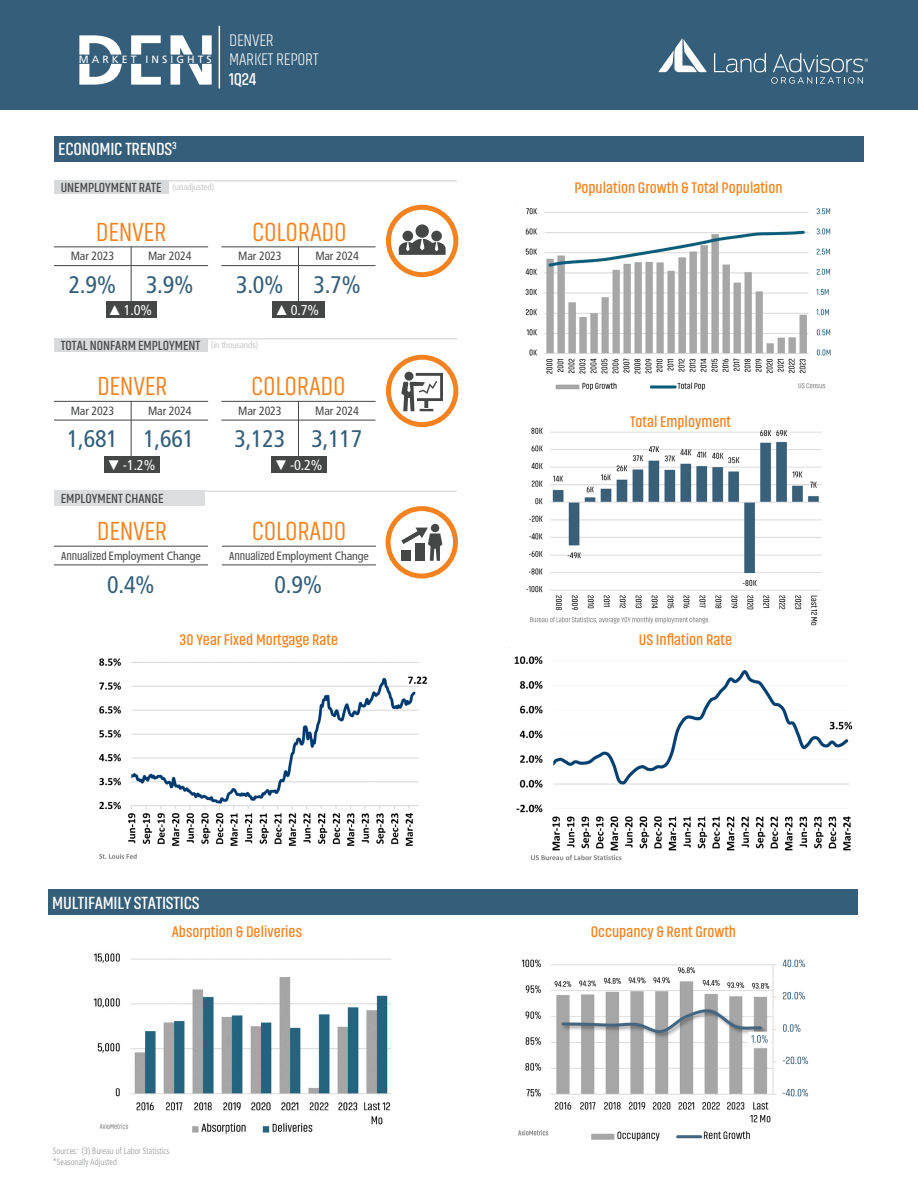
<style>
.page{position:relative;width:918px;height:1188px;background:#fff}
.page>*{position:absolute;margin:0;border:0;box-sizing:border-box;transform-origin:0 0}
.Body_Copy_Centered{font:300 27px "Akhand";letter-spacing:-.01em;color:#f58220}
.Body_Copy_Centered-2{font:condensed 24px "Frutiger LT Pro";letter-spacing:-.01em;color:#345e79}
.Body_Copy_01_Left{font:600 18px "Akhand";letter-spacing:-.01em;color:#fff}
.t1{font:200 17.4px "Akhand";letter-spacing:-.01em;color:#fff}
.t2{font:600 17.4px "Akhand";color:#fff}
.Body_Copy_Centered-3{font:600 15.75px "Akhand";color:#f58220}
.Stat_Rate_Indented_Centered{font:condensed 14.25px "Frutiger LT Pro";color:#fff}
.Subheadline_01_Left_Indented{font:600 13.5px "Akhand";color:#454646}
.Body_Copy_Centered-4{font:condensed 12px "Frutiger LT Pro";letter-spacing:-.01em;color:#454646}
.t3{font:10.5px "Frutiger LT Pro";letter-spacing:.29em;color:#fff}
.t4{font:300 condensed 9px "Frutiger LT Pro";color:#939598;scale:.93 1}
.t5{font:condensed 9px "Frutiger LT Pro";letter-spacing:-.01em;color:#c7c8ca}
.s1{font-family:"Arial Narrow";font-stretch:normal}
.s2{font-family:"Akhand";font-stretch:normal}
</style>
<div class="page">
<div style="left:0;top:0;width:918px;height:109px;background:#345e79"></div>
<svg style="left:714px;top:52px;width:154px;height:32px"></svg>
<svg style="left:659px;top:39px;width:48px;height:33px"></svg>
<hr style="left:219px;top:26px;width:1px;height:62px;background:#fff">
<div style="left:386px;top:205px;width:72px;height:72px;border:5px solid #f5821f;border-radius:50%"></div>
<svg style="left:399px;top:238px;width:47px;height:17px"></svg>
<div style="left:416px;top:224px;width:13px;height:14px;background:#454646;border-radius:50%"></div>
<div style="left:402px;top:231px;width:11px;height:10px;background:#454646;border-radius:50%"></div>
<div style="left:431px;top:231px;width:11px;height:10px;background:#454646;border-radius:50%"></div>
<div style="left:386px;top:506px;width:72px;height:73px;border:5px solid #f5821f;border-radius:50%"></div>
<svg style="left:401px;top:528px;width:41px;height:33px"></svg>
<div style="left:401px;top:550px;width:10px;height:11px;background:#454646"></div>
<div style="left:431px;top:524px;width:8px;height:8px;background:#454646;border-radius:50%"></div>
<div style="left:386px;top:355px;width:72px;height:72px;border:5px solid #f5821f;border-radius:50%"></div>
<svg style="left:401px;top:372px;width:42px;height:39px"></svg>
<svg style="left:79px;top:35px;width:133px;height:50px"></svg>
<hr style="left:54px;top:180px;width:403px;height:2px;background:#dcdddf">
<hr style="left:54px;top:338px;width:403px;height:2px;background:#dcdddf">
<hr style="left:54px;top:491px;width:403px;height:1px;background:#dcdddf">
<div style="left:54px;top:491px;width:151px;height:15px;background:#dcdddf"></div>
<hr style="left:54px;top:546px;width:154px;height:1px;background:#454646">
<hr style="left:54px;top:565px;width:154px;height:1px;background:#454646">
<hr style="left:222px;top:546px;width:154px;height:1px;background:#454646">
<hr style="left:222px;top:565px;width:154px;height:1px;background:#454646">
<img style="left:526px;top:427px;width:296px;height:199px">
<div style="left:106px;top:301px;width:51px;height:17px;background:#454646"></div>
<div style="left:272px;top:301px;width:52px;height:17px;background:#454646"></div>
<div style="left:54px;top:338px;width:153px;height:14px;background:#d8d9da"></div>
<div style="left:104px;top:456px;width:56px;height:17px;background:#454646"></div>
<div style="left:271px;top:456px;width:56px;height:17px;background:#454646"></div>
<img style="left:525px;top:208px;width:306px;height:183px">
<div style="left:54px;top:180px;width:115px;height:14px;background:#d8d9da"></div>
<div style="left:54px;top:136px;width:810px;height:26px;background:#345e79"></div>
<hr style="left:54px;top:420px;width:154px;height:1px;background:#454646">
<hr style="left:221px;top:420px;width:155px;height:1px;background:#454646">
<hr style="left:131px;top:401px;width:1px;height:55px;background:#454646">
<hr style="left:298px;top:401px;width:1px;height:55px;background:#454646">
<hr style="left:54px;top:401px;width:154px;height:1px;background:#454646">
<hr style="left:221px;top:401px;width:155px;height:1px;background:#454646">
<hr style="left:298px;top:247px;width:1px;height:55px;background:#454646">
<hr style="left:221px;top:246px;width:155px;height:1px;background:#454646">
<hr style="left:131px;top:247px;width:1px;height:55px;background:#454646">
<hr style="left:54px;top:246px;width:154px;height:1px;background:#454646">
<hr style="left:221px;top:265px;width:155px;height:1px;background:#454646">
<hr style="left:54px;top:265px;width:154px;height:1px;background:#454646">
<div style="left:48px;top:889px;width:810px;height:26px;background:#345e79"></div>
<img style="left:509px;top:647px;width:344px;height:214px">
<img style="left:99px;top:658px;width:329px;height:201px">
<img style="left:518px;top:959px;width:291px;height:182px">
<img style="left:93px;top:953px;width:299px;height:181px">
<p class="t3" style="left:79px;top:53px;width:135px">MARKET INSIGHTS</p>
<p class="t1" style="left:229px;top:31px;width:46px">DENVER</p>
<p class="t1" style="left:229px;top:51px;width:91px">MARKET REPORT</p>
<p class="t2" style="left:229px;top:70px;width:29px">1Q24</p>
<p class="Body_Copy_01_Left" style="left:58px;top:140px;width:120px">ECONOMIC TRENDS<sup>3</sup></p>
<p class="Subheadline_01_Left_Indented" style="left:61px;top:180px;width:102px">UNEMPLOYMENT RATE</p>
<p class="t5" style="left:172px;top:182px;width:43px">(unadjusted)</p>
<p class="Body_Copy_Centered" style="left:252px;top:218px;width:96px">COLORADO</p>
<p class="Body_Copy_Centered" style="left:96px;top:218px;width:72px">DENVER</p>
<p class="Body_Copy_Centered-2" style="left:69px;top:270px;width:49px">2.9%</p>
<p class="Body_Copy_Centered-4" style="left:71px;top:249px;width:45px">Mar 2023</p>
<p class="Body_Copy_Centered-4" style="left:148px;top:249px;width:45px">Mar 2024</p>
<p class="Body_Copy_Centered-4" style="left:238px;top:249px;width:45px">Mar 2023</p>
<p class="Body_Copy_Centered-4" style="left:315px;top:249px;width:45px">Mar 2024</p>
<p class="Body_Copy_Centered-2" style="left:146px;top:270px;width:49px">3.9%</p>
<p class="Body_Copy_Centered-2" style="left:236px;top:270px;width:49px">3.0%</p>
<p class="Body_Copy_Centered-2" style="left:313px;top:270px;width:49px">3.7%</p>
<p class="Stat_Rate_Indented_Centered" style="left:277px;top:302px;width:44px"><span class="s1">▲</span>0.7%</p>
<p class="Stat_Rate_Indented_Centered" style="left:110px;top:302px;width:44px"><span class="s1">▲</span>1.0%</p>
<p class="Subheadline_01_Left_Indented" style="left:61px;top:338px;width:141px">TOTAL NONFARM EMPLOYMENT</p>
<p class="t5" style="left:211px;top:340px;width:49px">(in thousands)</p>
<p class="Body_Copy_Centered" style="left:251px;top:372px;width:96px">COLORADO</p>
<p class="Body_Copy_Centered-2" style="left:235px;top:425px;width:52px">3,123</p>
<p class="Body_Copy_Centered" style="left:97px;top:372px;width:72px">DENVER</p>
<p class="Body_Copy_Centered-2" style="left:67px;top:425px;width:52px">1,681</p>
<p class="Body_Copy_Centered-2" style="left:312px;top:425px;width:52px">3,117</p>
<p class="Body_Copy_Centered-4" style="left:71px;top:403px;width:45px">Mar 2023</p>
<p class="Body_Copy_Centered-4" style="left:148px;top:403px;width:45px">Mar 2024</p>
<p class="Body_Copy_Centered-4" style="left:238px;top:403px;width:45px">Mar 2023</p>
<p class="Body_Copy_Centered-4" style="left:315px;top:403px;width:45px">Mar 2024</p>
<p class="Body_Copy_Centered-2" style="left:143px;top:425px;width:52px">1,661</p>
<p class="Stat_Rate_Indented_Centered" style="left:109px;top:456px;width:48px"><span class="s1">▼</span>-1.2%</p>
<p class="Stat_Rate_Indented_Centered" style="left:276px;top:456px;width:48px"><span class="s1">▼</span>-0.2%</p>
<p class="Subheadline_01_Left_Indented" style="left:61px;top:492px;width:104px">EMPLOYMENT CHANGE</p>
<p class="Body_Copy_Centered" style="left:97px;top:517px;width:72px">DENVER</p>
<p class="Body_Copy_Centered" style="left:252px;top:518px;width:96px">COLORADO</p>
<p class="Body_Copy_Centered-2" style="left:275px;top:571px;width:49px">0.9%</p>
<p class="Body_Copy_Centered-4" style="left:61px;top:548px;width:141px"><span class="s2">Annualized</span> Employment Change</p>
<p class="Body_Copy_Centered-4" style="left:229px;top:548px;width:141px"><span class="s2">Annualized</span> Employment Change</p>
<p class="Body_Copy_Centered-2" style="left:107px;top:571px;width:49px">0.4%</p>
<p class="Body_Copy_Centered-3" style="left:574px;top:180px;width:210px">Population Growth &amp; Total Population</p>
<p class="Body_Copy_Centered-3" style="left:630px;top:413px;width:103px">Total Employment</p>
<p class="Body_Copy_Centered-3" style="left:180px;top:631px;width:160px">30 Year Fixed Mortgage Rate</p>
<p class="Body_Copy_Centered-3" style="left:639px;top:631px;width:95px">US Inflation Rate</p>
<p class="Body_Copy_01_Left" style="left:52px;top:893px;width:149px">MULTIFAMILY STATISTICS</p>
<p class="Body_Copy_Centered-3" style="left:172px;top:924px;width:132px">Absorption &amp; Deliveries</p>
<p class="Body_Copy_Centered-3" style="left:591px;top:924px;width:147px">Occupancy &amp; Rent Growth</p>
<p class="t4" style="left:53px;top:1146px;width:127px">Sources: (3) Bureau of Labor Statistics</p>
<p class="t4" style="left:53px;top:1157px;width:71px">*Seasonally Adjusted</p>
</div>
